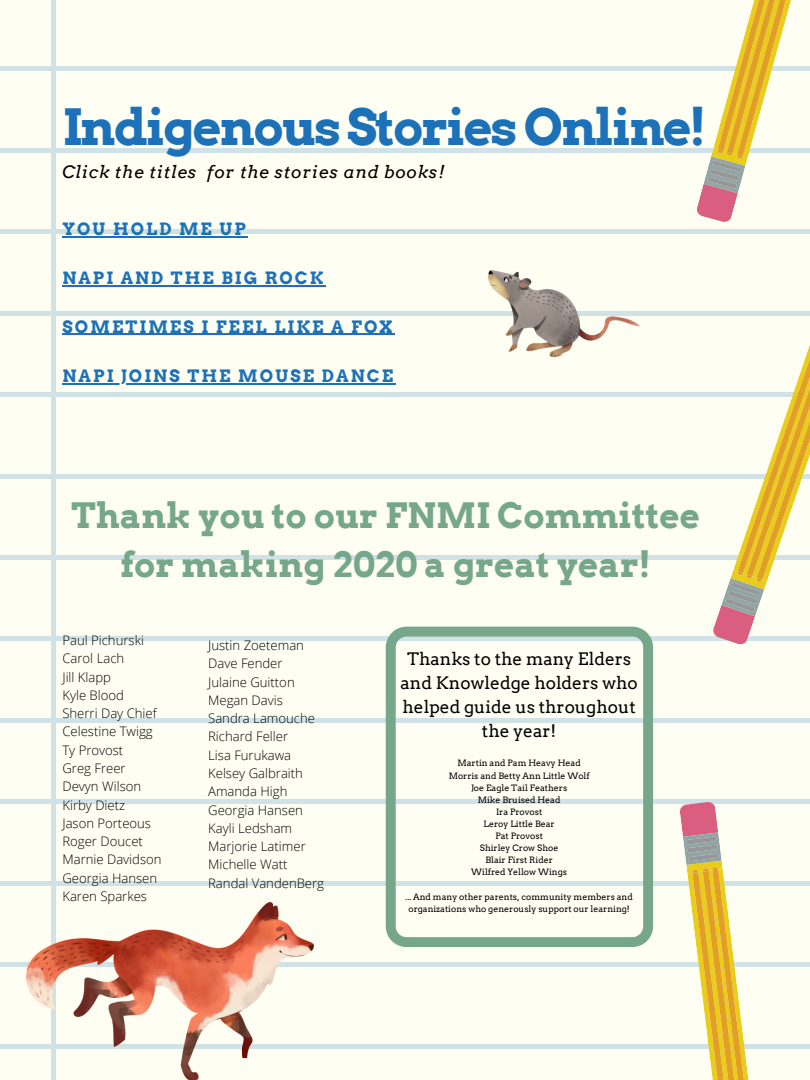
<style>
.page{position:relative;width:810px;height:1080px;background:#fefff2}
.page>*{position:absolute;margin:0;border:0;box-sizing:border-box;transform-origin:0 0}
.t1{font:700 50px "Arvo";letter-spacing:-.04em;color:#1d71b8}
.t2{font:700 35px/48.8px "Arvo";color:#77a78a;text-align:center}
.t3{font:17.19px/24.1px "Arvo";color:#000;text-align:center}
.t4{font:700 17.06px "Arvo";letter-spacing:.12em;color:#1d71b8}
.t5{font:italic 17.06px "Arvo";letter-spacing:.05em;color:#000}
.t6{font:700 17px "Arvo";letter-spacing:.12em;color:#1d71b8}
.t7{font:300 13.12px/18.2px "Open Sans";color:#000}
.t8{font:8.75px/12.1px "Arvo";color:#000;text-align:center}
</style>
<div class="page">
<hr style="left:0;top:67px;width:810px;height:4px;background:#d1e2e6">
<div style="left:0;top:148px;width:810px;height:5px;background:#d1e2e6"></div>
<hr style="left:0;top:230px;width:810px;height:4px;background:#d1e2e6">
<hr style="left:0;top:311px;width:810px;height:4px;background:#d1e2e6">
<div style="left:0;top:392px;width:810px;height:5px;background:#d1e2e6"></div>
<hr style="left:0;top:474px;width:810px;height:4px;background:#d1e2e6">
<div style="left:0;top:555px;width:810px;height:5px;background:#d1e2e6"></div>
<hr style="left:0;top:637px;width:810px;height:4px;background:#d1e2e6">
<div style="left:0;top:718px;width:810px;height:5px;background:#d1e2e6"></div>
<hr style="left:0;top:800px;width:810px;height:4px;background:#d1e2e6">
<div style="left:0;top:881px;width:810px;height:5px;background:#d1e2e6"></div>
<div style="left:0;top:962px;width:810px;height:5px;background:#d1e2e6"></div>
<hr style="left:0;top:1044px;width:810px;height:4px;background:#d1e2e6">
<hr style="left:51px;top:0;width:4px;height:1080px;background:#d1e2e6">
<svg style="left:679px;top:802px;width:70px;height:278px"></svg>
<svg style="left:711px;top:345px;width:99px;height:300px"></svg>
<svg style="left:695px;top:0;width:96px;height:222px"></svg>
<hr style="left:62px;top:236px;width:186px;height:2px;background:#1d71b8">
<hr style="left:62px;top:285px;width:264px;height:2px;background:#1d71b8">
<hr style="left:62px;top:334px;width:333px;height:1px;background:#1d71b8">
<hr style="left:62px;top:383px;width:333px;height:2px;background:#1d71b8">
<img style="left:26px;top:902px;width:287px;height:178px">
<img style="left:489px;top:270px;width:151px;height:87px">
<svg style="left:386px;top:627px;width:267px;height:320px"></svg>
<h1 class="t1" style="left:62px;top:97px;width:646px">Indigenous Stories Online!</h1>
<h3 class="t5" style="left:62px;top:161px;width:384px">Click the titles for the stories and books!</h3>
<p class="t6" style="left:62px;top:219px;width:185px">YOU HOLD ME UP</p>
<p class="t6" style="left:62px;top:268px;width:263px">NAPI AND THE BIG ROCK</p>
<h3 class="t4" style="left:62px;top:316px;width:332px">SOMETIMES I FEEL LIKE A FOX</h3>
<h3 class="t4" style="left:62px;top:366px;width:332px">NAPI JOINS THE MOUSE DANCE</h3>
<h2 class="t2" style="left:72px;top:491px;width:630px">Thank you to our FNMI Committee for making 2020 a great year!</h2>
<p class="t7" style="left:62px;top:631px;width:101px">Paul Pichurski<br>Carol Lach<br>Jill Klapp<br>Kyle Blood<br>Sherri Day Chief<br>Celestine Twigg<br>Ty Provost<br>Greg Freer<br>Devyn Wilson<br>Kirby Dietz<br>Jason Porteous<br>Roger Doucet<br>Marnie Davidson<br>Georgia Hansen<br>Karen Sparkes</p>
<p class="t7" style="left:208px;top:636px;width:117px">Justin Zoeteman<br>Dave Fender<br>Julaine Guitton<br>Megan Davis<br>Sandra Lamouche<br>Richard Feller<br>Lisa Furukawa<br>Kelsey Galbraith<br>Amanda High<br>Georgia Hansen<br>Kayli Ledsham<br>Marjorie Latimer<br>Michelle Watt<br>Randal VandenBerg</p>
<h3 class="t3" style="left:401px;top:647px;width:239px">Thanks to the many Elders and Knowledge holders who helped guide us throughout the year!</h3>
<p class="t8" style="left:449px;top:757px;width:142px">Martin and Pam Heavy Head<br>Morris and Betty Ann Little Wolf<br>Joe Eagle Tail Feathers<br>Mike Bruised Head<br>Ira Provost<br>Leroy Little Bear<br>Pat Provost<br>Shirley Crow Shoe<br>Blair First Rider<br>Wilfred Yellow Wings</p>
<p class="t8" style="left:405px;top:891px;width:229px">... And many other parents, community members and organizations who generously support our learning!</p>
</div>
